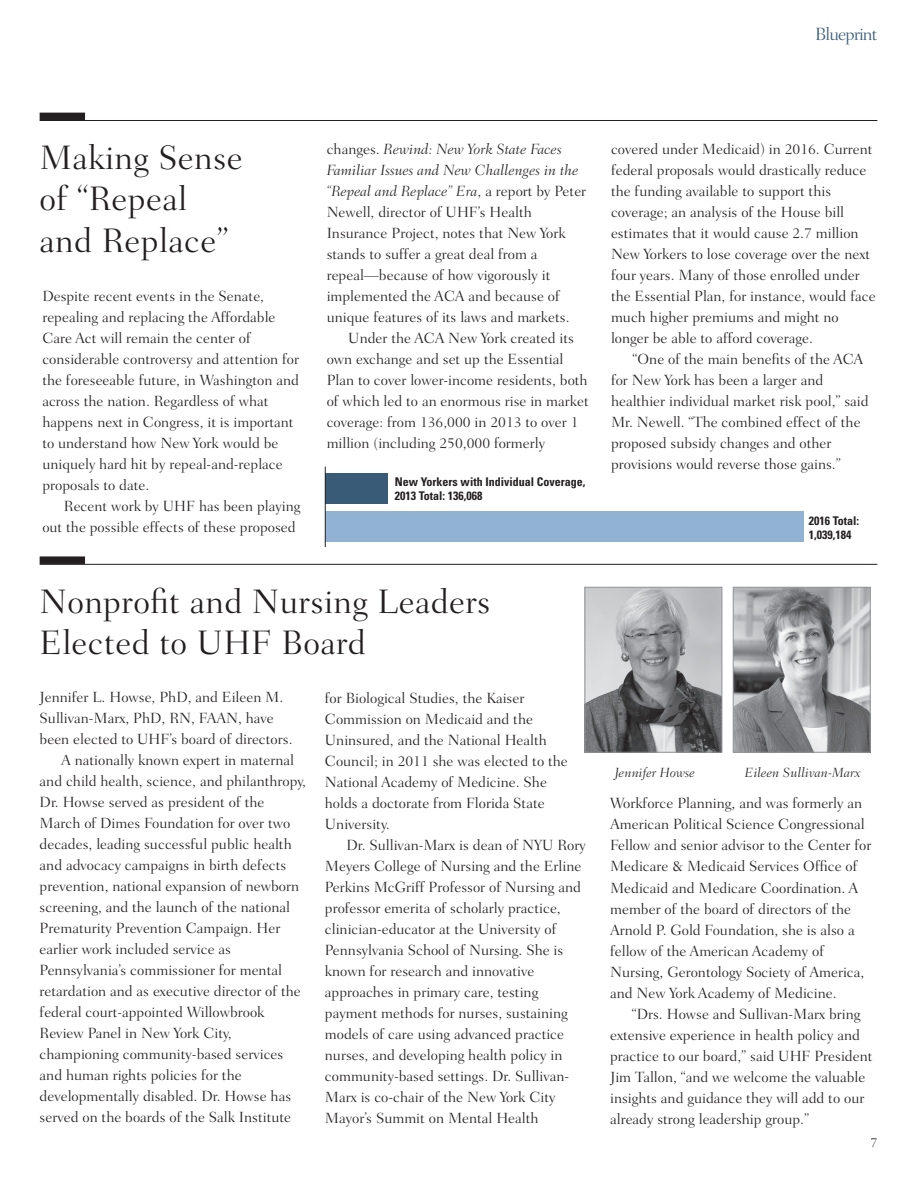
<style>
.page{position:relative;width:917px;height:1187px;background:#fff}
.page>*{position:absolute;margin:0;border:0;box-sizing:border-box;transform-origin:0 0}
.t1{font:300 34.5px/41.4px "Fairfield LH";letter-spacing:.01em;color:#231f20}
.t2{font:300 18px "Fairfield LH";letter-spacing:-.05em;color:#3a5b78}
.t3{font:300 15px/21px "Fairfield LH";color:#231f20}
.t4{font:italic 300 13.5px "Fairfield LH";color:#231f20}
.t5{font:300 13.5px "Fairfield LH";color:#231f20}
.t6{font:700 condensed 12px/13.8px "Univers";color:#231f20}
.s1{font-style:italic}
</style>
<div class="page">
<div style="left:40px;top:113px;width:45px;height:7px;background:#231f20"></div>
<hr style="left:40px;top:120px;width:837px;height:1px;background:#231f20">
<div style="left:40px;top:556px;width:45px;height:8px;background:#231f20"></div>
<hr style="left:40px;top:564px;width:837px;height:1px;background:#231f20">
<img style="left:586px;top:588px;width:134px;height:162px">
<div style="left:584px;top:586px;width:138px;height:166px;border:1px solid #939598"></div>
<img style="left:734px;top:588px;width:134px;height:162px">
<div style="left:732px;top:586px;width:138px;height:166px;border:1px solid #939598"></div>
<div style="left:325px;top:473px;width:62px;height:30px;background:#3a5b78"></div>
<div style="left:325px;top:512px;width:111px;height:30px;background:#92b2d4"></div>
<div style="left:436px;top:512px;width:61px;height:30px;background:#92b2d4"></div>
<div style="left:497px;top:512px;width:306px;height:30px;background:#92b2d4"></div>
<hr style="left:325px;top:466px;width:1px;height:81px;background:#231f20">
<p class="t2" style="left:814px;top:23px;width:64px">Blueprint</p>
<h1 class="t1" style="left:40px;top:137px;width:205px">Making Sense of “Repeal and Replace”</h1>
<p class="t3" style="left:42px;top:286px;width:258px">Despite recent events in the Senate, repealing and replacing the Affordable Care Act will remain the center of considerable controversy and attention for the foreseeable future, in Washington and across the nation. Regardless of what happens next in Congress, it is important to understand how New York would be uniquely hard hit by repeal-and-replace proposals to date.</p>
<p class="t3" style="left:42px;top:496px;width:259px;text-indent:22px">Recent work by UHF has been playing out the possible effects of these proposed</p>
<p class="t3" style="left:326px;top:139px;width:261px">changes. <span class="s1">Rewind: New York State Faces Familiar Issues and New Challenges in the “Repeal and Replace” Era</span>, a report by Peter Newell, director of UHF’s Health Insurance Project, notes that New York stands to suffer a great deal from a repeal—because of how vigorously it implemented the ACA and because of unique features of its laws and markets.</p>
<p class="t3" style="left:326px;top:328px;width:263px;text-indent:22px">Under the ACA New York created its own exchange and set up the Essential Plan to cover lower-income residents, both of which led to an enormous rise in market coverage: from 136,000 in 2013 to over 1 million (including 250,000 formerly</p>
<p class="t6" style="left:394px;top:475px;width:192px">New Yorkers with Individual Coverage,<br>2013 Total: 136,068</p>
<h1 class="t1" style="left:40px;top:580px;width:452px">Nonprofit and Nursing Leaders<br>Elected to UHF Board</h1>
<p class="t3" style="left:40px;top:686px;width:245px">Jennifer L. Howse, PhD, and Eileen M.</p>
<p class="t3" style="left:40px;top:707px;width:236px">Sullivan-Marx, PhD, RN, FAAN, have</p>
<p class="t3" style="left:40px;top:728px;width:254px">been elected to UHF’s board of directors.</p>
<p class="t3" style="left:61px;top:749px;width:234px">A nationally known expert in maternal</p>
<p class="t3" style="left:40px;top:770px;width:268px">and child health, science, and philanthropy,</p>
<p class="t3" style="left:40px;top:791px;width:226px">Dr. Howse served as president of the</p>
<p class="t3" style="left:40px;top:812px;width:252px">March of Dimes Foundation for over two</p>
<p class="t3" style="left:40px;top:833px;width:253px">decades, leading successful public health</p>
<p class="t3" style="left:40px;top:854px;width:248px">and advocacy campaigns in birth defects</p>
<p class="t3" style="left:40px;top:875px;width:261px">prevention, national expansion of newborn</p>
<p class="t3" style="left:40px;top:896px;width:252px">screening, and the launch of the national</p>
<p class="t3" style="left:40px;top:917px;width:242px">Prematurity Prevention Campaign. Her</p>
<p class="t3" style="left:40px;top:938px;width:193px">earlier work included service as</p>
<p class="t3" style="left:40px;top:959px;width:244px">Pennsylvania’s commissioner for mental</p>
<p class="t3" style="left:40px;top:980px;width:263px">retardation and as executive director of the</p>
<p class="t3" style="left:40px;top:1001px;width:226px">federal court-appointed Willowbrook</p>
<p class="t3" style="left:40px;top:1022px;width:193px">Review Panel in New York City,</p>
<p class="t3" style="left:40px;top:1043px;width:245px">championing community-based services</p>
<p class="t3" style="left:40px;top:1064px;width:203px">and human rights policies for the</p>
<p class="t3" style="left:40px;top:1085px;width:253px">developmentally disabled. Dr. Howse has</p>
<p class="t3" style="left:40px;top:1106px;width:253px">served on the boards of the Salk Institute</p>
<p class="t3" style="left:325px;top:687px;width:244px">for Biological Studies, the Kaiser<br>Commission on Medicaid and the<br>Uninsured, and the National Health<br>Council; in 2011 she was elected to the<br>National Academy of Medicine. She holds a doctorate from Florida State<br>University.</p>
<p class="t3" style="left:325px;top:834px;width:262px;text-indent:22px">Dr. Sullivan-Marx is dean of NYU Rory Meyers College of Nursing and the Erline Perkins McGriff Professor of Nursing and professor emerita of scholarly practice, clinician-educator at the University of Pennsylvania School of Nursing. She is known for research and innovative approaches in primary care, testing payment methods for nurses, sustaining models of care using advanced practice nurses, and developing health policy in community-based settings. Dr. Sullivan-Marx is co-chair of the New York City Mayor’s Summit on Mental Health</p>
<p class="t3" style="left:611px;top:139px;width:266px">covered under Medicaid) in 2016. Current federal proposals would drastically reduce the funding available to support this coverage; an analysis of the House bill estimates that it would cause 2.7 million New Yorkers to lose coverage over the next four years. Many of those enrolled under the Essential Plan, for instance, would face much higher premiums and might no longer be able to afford coverage.</p>
<p class="t3" style="left:611px;top:349px;width:259px;text-indent:22px">“One of the main benefits of the ACA for New York has been a larger and healthier individual market risk pool,” said Mr. Newell. “The combined effect of the proposed subsidy changes and other provisions would reverse those gains.”</p>
<p class="t6" style="left:808px;top:514px;width:52px">2016 Total:<br>1,039,184</p>
<p class="t4" style="left:614px;top:764px;width:81px">Jennifer Howse</p>
<p class="t4" style="left:744px;top:764px;width:117px">Eileen Sullivan-Marx</p>
<p class="t3" style="left:610px;top:793px;width:263px">Workforce Planning, and was formerly an American Political Science Congressional Fellow and senior advisor to the Center for Medicare &amp; Medicaid Services Office of Medicaid and Medicare Coordination. A member of the board of directors of the Arnold P. Gold Foundation, she is also a fellow of the American Academy of Nursing, Gerontology Society of America, and New York Academy of Medicine.</p>
<p class="t3" style="left:610px;top:1003px;width:264px;text-indent:22px">“Drs. Howse and Sullivan-Marx bring extensive experience in health policy and practice to our board,” said UHF President Jim Tallon, “and we welcome the valuable insights and guidance they will add to our already strong leadership group.”</p>
<p class="t5" style="left:870px;top:1134px;width:9px">7</p>
</div>
